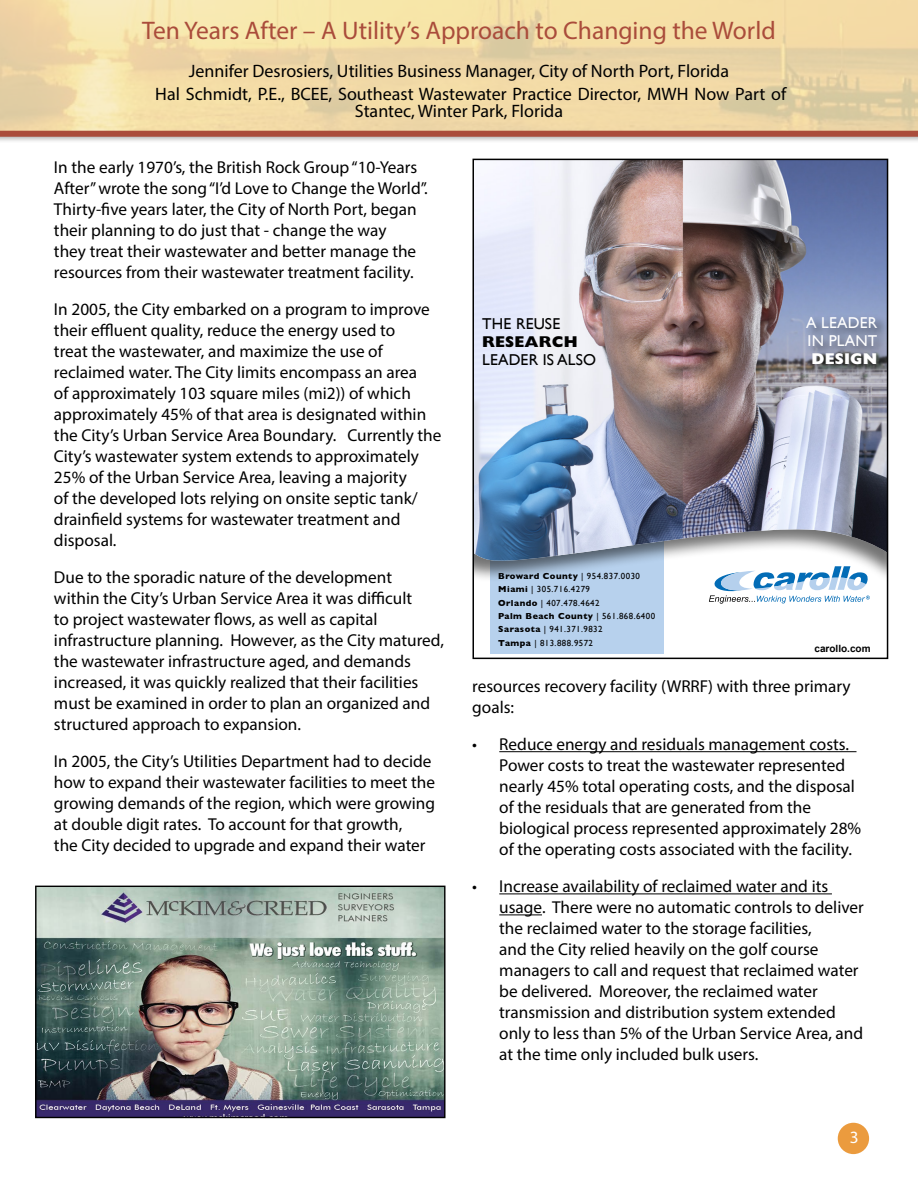
<style>
.page{position:relative;width:918px;height:1188px;background:#fff}
.page>*{position:absolute;margin:0;border:0;box-sizing:border-box;transform-origin:0 0}
.t1{font:25.5px "Myriad Pro";color:#aa4c3b}
.t2{font:18px/23.2px "Myriad Pro";color:#000}
.t3{font:17.25px/21px "Myriad Pro";color:#000}
.t4{font:17.25px "Myriad Pro";color:#fff}
.t5{font:15.75px "Gill Sans";letter-spacing:.01em;color:#000}
.t6{font:15.75px/18px "Gill Sans";letter-spacing:.01em;color:#fff}
.t7{font:800 15.75px "Gill Sans";letter-spacing:.01em;color:#000}
.t8{font:800 15.75px "Gill Sans";letter-spacing:.01em;color:#fff}
.t9{font:700 10.05px "Arial";color:#000}
.t10{font:8.85px/13.4px "Gill Sans";letter-spacing:.05em;color:#000}
.s1{font-weight:700}
</style>
<div class="page">
<div style="left:838px;top:1123px;width:31px;height:31px;background:#eb9b3e;border-radius:50%"></div>
<hr style="left:499px;top:751px;width:358px;height:1px;background:#000">
<hr style="left:499px;top:893px;width:333px;height:1px;background:#000">
<hr style="left:499px;top:914px;width:43px;height:1px;background:#000">
<div style="left:0;top:0;width:918px;height:144px;background:#000;opacity:.75"></div>
<img style="left:0;top:0;width:918px;height:131px">
<div style="left:491px;top:495px;width:173px;height:159px;background:#b7d1ed"></div>
<div style="left:473px;top:159px;width:415px;height:425px;background:#000;opacity:.55"></div>
<img style="left:475px;top:162px;width:410px;height:399px">
<svg style="left:709px;top:566px;width:161px;height:38px"></svg>
<div style="left:803px;top:314px;width:85px;height:64px;background:#000;opacity:.75"></div>
<div style="left:472px;top:159px;width:416px;height:500px;border:2px solid #000"></div>
<div style="left:0;top:131px;width:918px;height:6px;background:#aa4c3b"></div>
<img style="left:37px;top:888px;width:407px;height:228px">
<div style="left:35px;top:886px;width:411px;height:232px;border:1px solid #000"></div>
<h1 class="t1" style="left:142px;top:14px;width:635px">Ten Years After – A Utility’s Approach to Changing the World</h1>
<p class="t2" style="left:155px;top:59px;width:633px;text-indent:34px">Jennifer Desrosiers, Utilities Business Manager, City of North Port, Florida<br>Hal Schmidt, P.E., BCEE, Southeast Wastewater Practice Director, MWH Now Part of</p>
<p class="t2" style="left:355px;top:99px;width:210px">Stantec, Winter Park, Florida</p>
<p class="t3" style="left:54px;top:156px;width:375px">In the early 1970’s, the British Rock Group “10-Years After” wrote the song “I’d Love to Change the World”.<br>Thirty-five years later, the City of North Port, began their planning to do just that - change the way<br>they treat their wastewater and better manage the resources from their wastewater treatment facility.</p>
<p class="t3" style="left:54px;top:298px;width:389px">In 2005, the City embarked on a program to improve their effluent quality, reduce the energy used to<br>treat the wastewater, and maximize the use of reclaimed water. The City limits encompass an area<br>of approximately 103 square miles (mi2)) of which approximately 45% of that area is designated within the City’s Urban Service Area Boundary. Currently the City’s wastewater system extends to approximately 25% of the Urban Service Area, leaving a majority<br>of the developed lots relying on onsite septic tank/ drainfield systems for wastewater treatment and disposal.</p>
<p class="t3" style="left:54px;top:567px;width:391px">Due to the sporadic nature of the development<br>within the City’s Urban Service Area it was difficult<br>to project wastewater flows, as well as capital infrastructure planning. However, as the City matured, the wastewater infrastructure aged, and demands increased, it was quickly realized that their facilities must be examined in order to plan an organized and structured approach to expansion.</p>
<p class="t3" style="left:54px;top:751px;width:383px">In 2005, the City’s Utilities Department had to decide how to expand their wastewater facilities to meet the growing demands of the region, which were growing at double digit rates. To account for that growth,<br>the City decided to upgrade and expand their water</p>
<p class="t5" style="left:482px;top:314px;width:80px">THE REUSE</p>
<p class="t7" style="left:482px;top:332px;width:97px">RESEARCH</p>
<p class="t5" style="left:482px;top:350px;width:115px">LEADER IS ALSO</p>
<p class="t10" style="left:498px;top:569px;width:158px"><span class="s1">Broward County</span> | 954.837.0030<br><span class="s1">Miami</span> | 305.716.4279<br><span class="s1">Orlando</span> | 407.478.4642<br><span class="s1">Palm Beach County</span> | 561.868.6400<br><span class="s1">Sarasota</span> | 941.371.9832<br><span class="s1">Tampa</span> | 813.888.9572</p>
<p class="t6" style="left:806px;top:314px;width:73px">A LEADER<br>IN PLANT</p>
<p class="t8" style="left:812px;top:349px;width:67px">DESIGN</p>
<p class="t9" style="left:814px;top:642px;width:58px">carollo.com</p>
<p class="t3" style="left:472px;top:675px;width:380px">resources recovery facility (WRRF) with three primary goals:</p>
<p class="t3" style="left:499px;top:733px;width:363px;text-indent:-27px">• Reduce energy and residuals management costs.<br>Power costs to treat the wastewater represented nearly 45% total operating costs, and the disposal of the residuals that are generated from the biological process represented approximately 28% of the operating costs associated with the facility.</p>
<p class="t3" style="left:499px;top:876px;width:366px;text-indent:-27px">• Increase availability of reclaimed water and its usage. There were no automatic controls to deliver the reclaimed water to the storage facilities,<br>and the City relied heavily on the golf course managers to call and request that reclaimed water be delivered. Moreover, the reclaimed water transmission and distribution system extended only to less than 5% of the Urban Service Area, and at the time only included bulk users.</p>
<p class="t4" style="left:850px;top:1126px;width:10px">3</p>
</div>
